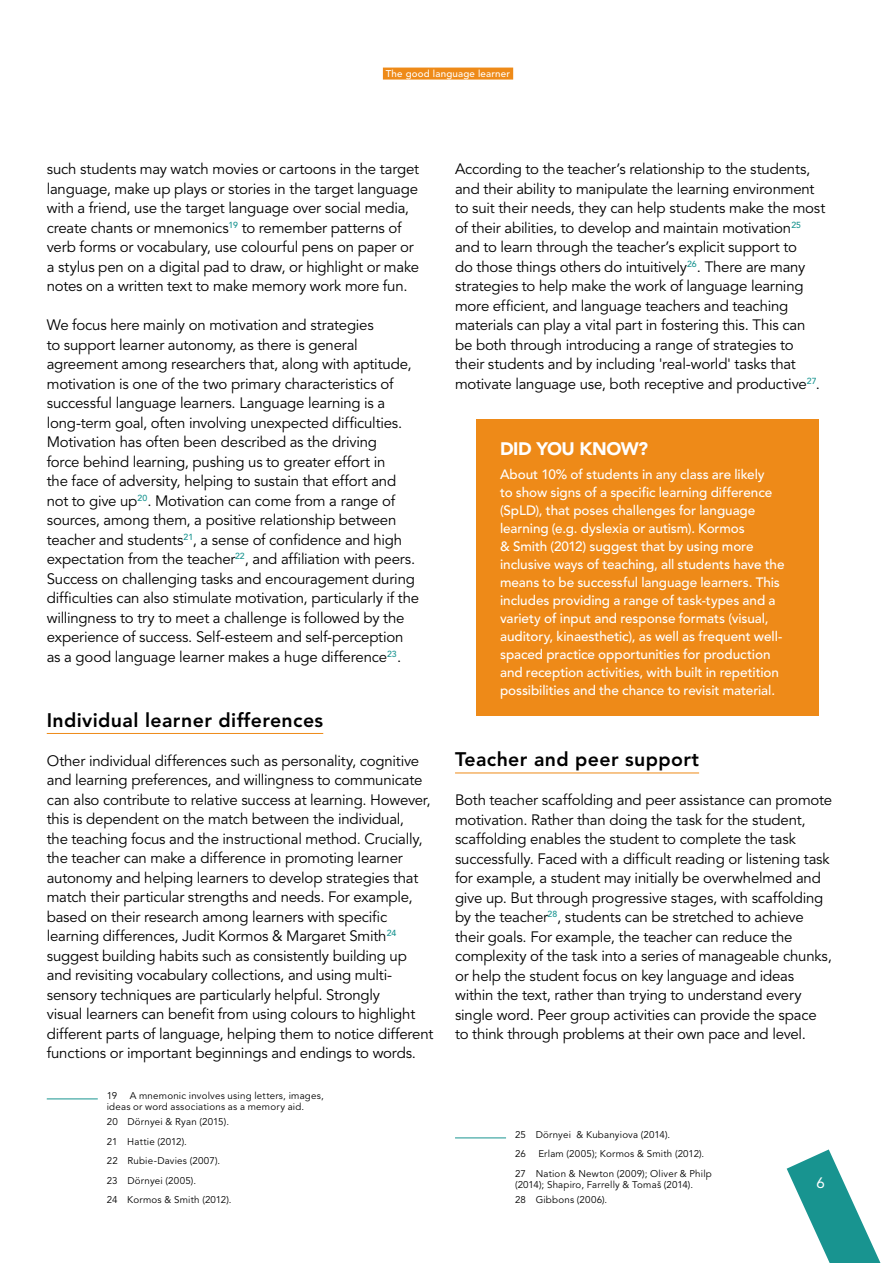
<style>
.page{position:relative;width:893px;height:1263px;background:#fff}
.page>*{position:absolute;margin:0;border:0;box-sizing:border-box;transform-origin:0 0}
.t1{font:800 19.5px "Avenir LT Std";letter-spacing:.02em;color:#000}
.t2{font:900 18px "Avenir LT Std";letter-spacing:-.025em;color:#fff}
.t3{font:15px/19.5px "Avenir LT Std";letter-spacing:-.015em;color:#000}
.t4{font:15px "Avenir LT Std";color:#fff}
.t5{font:500 13.5px/18px "Avenir LT Std";letter-spacing:-.005em;color:#fff}
.t6{font:9.75px/19.5px "Avenir LT Std";letter-spacing:.02em;color:#000}
.t7{font:500 9.75px "Avenir LT Std";letter-spacing:.02em;color:#fff}
</style>
<div class="page">
<hr style="left:47px;top:733px;width:276px;height:1px;background:#ee8a18">
<hr style="left:47px;top:1098px;width:51px;height:1px;background:#189490">
<div style="left:476px;top:420px;width:343px;height:65px;background:#ee8a18"></div>
<div style="left:476px;top:444px;width:343px;height:272px;background:#ee8a18"></div>
<hr style="left:455px;top:772px;width:244px;height:1px;background:#ee8a18">
<hr style="left:455px;top:1137px;width:51px;height:1px;background:#189490">
<div style="left:383px;top:68px;width:130px;height:12px;background:#ee8a18"></div>
<svg style="left:787px;top:1149px;width:94px;height:114px"></svg>
<p class="t7" style="left:386px;top:68px;width:126px">The good language learner</p>
<p class="t3" style="left:47px;top:160px;width:374px">such students may watch movies or cartoons in the target language, make up plays or stories in the target language with a friend, use the target language over social media, create chants or mnemonics<sup>19</sup> to remember patterns of verb forms or vocabulary, use colourful pens on paper or a stylus pen on a digital pad to draw, or highlight or make notes on a written text to make memory work more fun.</p>
<p class="t3" style="left:47px;top:316px;width:374px">We focus here mainly on motivation and strategies<br>to support learner autonomy, as there is general agreement among researchers that, along with aptitude, motivation is one of the two primary characteristics of successful language learners. Language learning is a long-term goal, often involving unexpected difficulties.<br>Motivation has often been described as the driving<br>force behind learning, pushing us to greater effort in<br>the face of adversity, helping to sustain that effort and not to give up<sup>20</sup>. Motivation can come from a range of sources, among them, a positive relationship between teacher and students<sup>21</sup>, a sense of confidence and high expectation from the teacher<sup>22</sup>, and affiliation with peers.<br>Success on challenging tasks and encouragement during difficulties can also stimulate motivation, particularly if the willingness to try to meet a challenge is followed by the experience of success. Self-esteem and self-perception as a good language learner makes a huge difference<sup>23</sup>.</p>
<h1 class="t1" style="left:47px;top:708px;width:278px">Individual learner differences</h1>
<p class="t3" style="left:47px;top:751px;width:388px">Other individual differences such as personality, cognitive and learning preferences, and willingness to communicate can also contribute to relative success at learning. However, this is dependent on the match between the individual,<br>the teaching focus and the instructional method. Crucially, the teacher can make a difference in promoting learner autonomy and helping learners to develop strategies that match their particular strengths and needs. For example, based on their research among learners with specific learning differences, Judit Kormos &amp; Margaret Smith<sup>24 </sup>suggest building habits such as consistently building up and revisiting vocabulary collections, and using multi&shy;sensory techniques are particularly helpful. Strongly<br>visual learners can benefit from using colours to highlight different parts of language, helping them to notice different functions or important beginnings and endings to words.</p>
<p class="t6" style="left:107px;top:1086px;width:12px">19</p>
<p class="t6" style="left:107px;top:1090px;width:218px;line-height:11.2px;text-indent:23px">A mnemonic involves using letters, images, ideas or word associations as a memory aid.</p>
<p class="t6" style="left:107px;top:1112px;width:126px">20 Dörnyei &amp; Ryan (2015).<br>21 Hattie (2012).<br>22 Rubie-Davies (2007).<br>23 Dörnyei (2005).<br>24 Kormos &amp; Smith (2012).</p>
<p class="t3" style="left:455px;top:160px;width:372px">According to the teacher’s relationship to the students, and their ability to manipulate the learning environment to suit their needs, they can help students make the most of their abilities, to develop and maintain motivation<sup>25 </sup>and to learn through the teacher’s explicit support to<br>do those things others do intuitively<sup>26</sup>. There are many strategies to help make the work of language learning more efficient, and language teachers and teaching materials can play a vital part in fostering this. This can be both through introducing a range of strategies to their students and by including 'real-world' tasks that motivate language use, both receptive and productive<sup>27</sup>.</p>
<p class="t2" style="left:500px;top:437px;width:150px">DID YOU KNOW?</p>
<p class="t5" style="left:500px;top:465px;width:286px">About 10% of students in any class are likely<br>to show signs of a specific learning difference (SpLD), that poses challenges for language learning (e.g. dyslexia or autism). Kormos<br>&amp; Smith (2012) suggest that by using more inclusive ways of teaching, all students have the means to be successful language learners. This includes providing a range of task-types and a variety of input and response formats (visual, auditory, kinaesthetic), as well as frequent well&shy;spaced practice opportunities for production and reception activities, with built in repetition possibilities and the chance to revisit material.</p>
<h1 class="t1" style="left:455px;top:748px;width:246px">Teacher and peer support</h1>
<p class="t3" style="left:455px;top:791px;width:379px">Both teacher scaffolding and peer assistance can promote motivation. Rather than doing the task for the student, scaffolding enables the student to complete the task successfully. Faced with a difficult reading or listening task for example, a student may initially be overwhelmed and give up. But through progressive stages, with scaffolding by the teacher<sup>28</sup>, students can be stretched to achieve their goals. For example, the teacher can reduce the complexity of the task into a series of manageable chunks, or help the student focus on key language and ideas within the text, rather than trying to understand every single word. Peer group activities can provide the space to think through problems at their own pace and level.</p>
<p class="t6" style="left:515px;top:1125px;width:157px">25 Dörnyei &amp; Kubanyiova (2014).<br>26</p>
<p class="t6" style="left:515px;top:1144px;width:198px;text-indent:23px">Erlam (2005); Kormos &amp; Smith (2012).<br>27 Nation &amp; Newton (2009); Oliver &amp; Philp</p>
<p class="t6" style="left:515px;top:1177px;width:180px;line-height:15px">(2014); Shapiro, Farrelly &amp; Tomaš (2014).<br>28 Gibbons (2006).</p>
<p class="t4" style="left:816px;top:1174px;width:10px">6</p>
</div>
